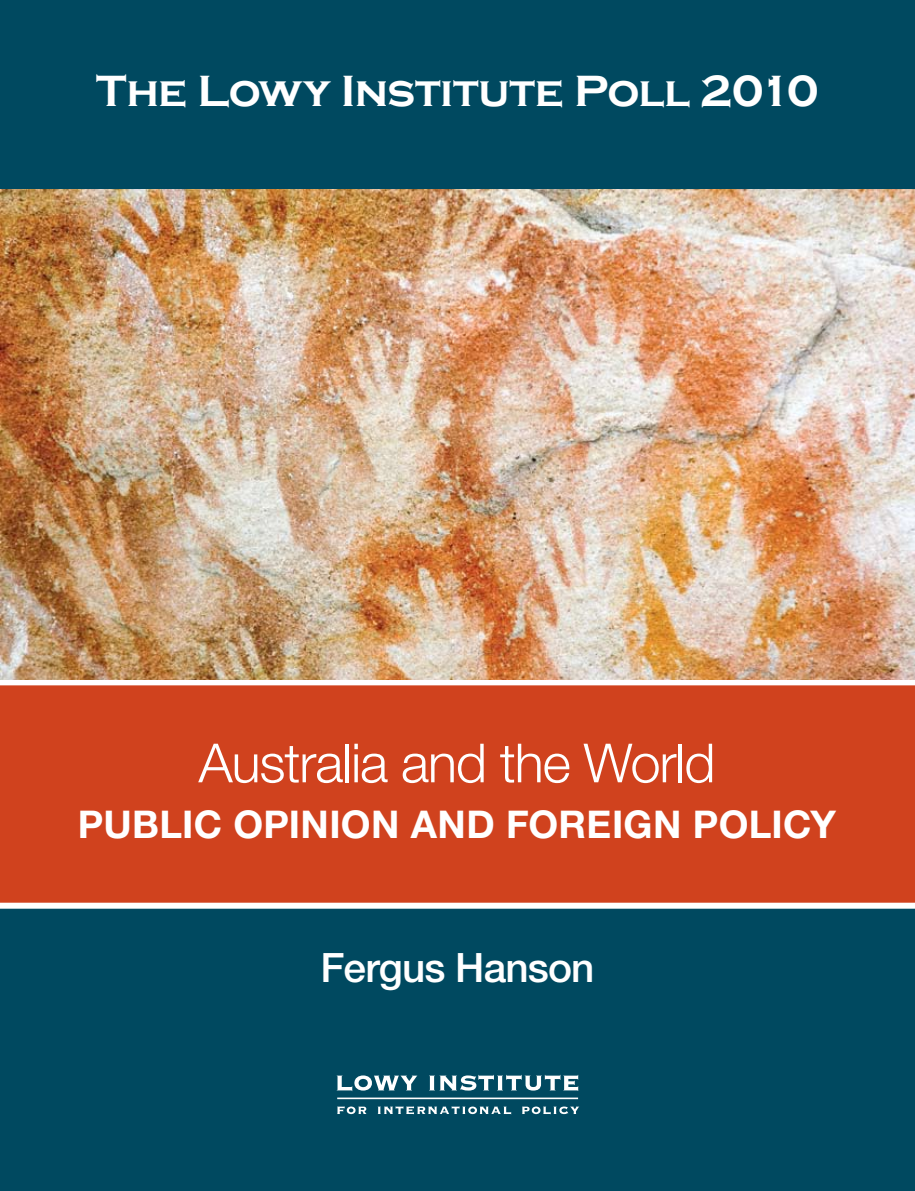
<style>
.page{position:relative;width:915px;height:1191px;background:#fff}
.page>*{position:absolute;margin:0;border:0;box-sizing:border-box;transform-origin:0 0}
.t1{font:300 54px "Helvetica Neue";letter-spacing:-.02em;color:#fff}
.t2{font:700 45px "Copperplate Gothic";letter-spacing:-.01em;color:#fff}
.t3{font:500 40.5px "Helvetica Neue";letter-spacing:-.02em;color:#fff}
.t4{font:700 38.25px "Helvetica Neue";letter-spacing:.01em;color:#fff}
</style>
<div class="page">
<div style="left:0;top:0;width:914px;height:1191px;background:#004960"></div>
<div style="left:0;top:683px;width:914px;height:223px;background:#d0421e"></div>
<div style="left:0;top:902px;width:914px;height:6px;background:#fff"></div>
<div style="left:0;top:679px;width:914px;height:6px;background:#fff"></div>
<img style="left:0;top:190px;width:914px;height:489px">
<svg style="left:336px;top:1075px;width:81px;height:16px"></svg>
<svg style="left:429px;top:1074px;width:149px;height:17px"></svg>
<svg style="left:337px;top:1106px;width:29px;height:8px"></svg>
<svg style="left:377px;top:1106px;width:134px;height:8px"></svg>
<svg style="left:522px;top:1106px;width:57px;height:8px"></svg>
<hr style="left:337px;top:1097px;width:241px;height:2px;background:#fff">
<p class="t2" style="left:96px;top:66px;width:723px">The Lowy Institute Poll 2010</p>
<h1 class="t1" style="left:198px;top:730px;width:518px">Australia and the World</h1>
<p class="t4" style="left:78px;top:800px;width:759px">PUBLIC OPINION AND FOREIGN POLICY</p>
<p class="t3" style="left:320px;top:943px;width:275px">Fergus Hanson</p>
</div>
